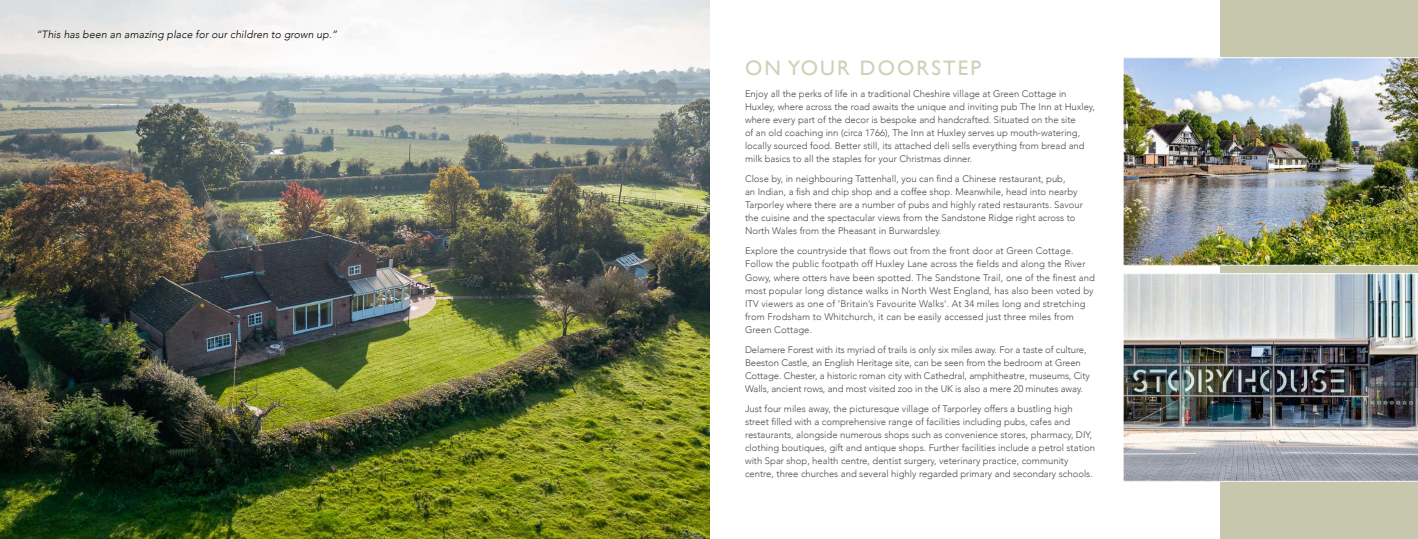
<style>
.page{position:relative;width:1418px;height:539px;background:#fff}
.page>*{position:absolute;margin:0;border:0;box-sizing:border-box;transform-origin:0 0}
.t1{font:21px "Gill Sans";letter-spacing:.1em;color:#d0d0b9}
.t2{font:italic 300 10.5px "Avenir";letter-spacing:.01em;color:#000}
.t3{font:300 9.5px/13px "Avenir";color:#4a4a49}
</style>
<div class="page">
<img style="left:0;top:0;width:709px;height:539px">
<div style="left:1220px;top:0;width:197px;height:539px;background:#c7c7ad"></div>
<img style="left:1123px;top:57px;width:294px;height:209px">
<img style="left:1123px;top:273px;width:294px;height:208px">
<p class="t2" style="left:36px;top:28px;width:303px">“This has been an amazing place for our children to grown up.”</p>
<h1 class="t1" style="left:745px;top:55px;width:238px">ON YOUR DOORSTEP</h1>
<p class="t3" style="left:745px;top:88px;width:351px">Enjoy all the perks of life in a traditional Cheshire village at Green Cottage in Huxley, where across the road awaits the unique and inviting pub The Inn at Huxley, where every part of the decor is bespoke and handcrafted. Situated on the site<br>of an old coaching inn (circa 1766), The Inn at Huxley serves up mouth-watering, locally sourced food. Better still, its attached deli sells everything from bread and milk basics to all the staples for your Christmas dinner.</p>
<p class="t3" style="left:745px;top:173px;width:339px">Close by, in neighbouring Tattenhall, you can find a Chinese restaurant, pub,<br>an Indian, a fish and chip shop and a coffee shop. Meanwhile, head into nearby Tarporley where there are a number of pubs and highly rated restaurants. Savour the cuisine and the spectacular views from the Sandstone Ridge right across to North Wales from the Pheasant in Burwardsley.</p>
<p class="t3" style="left:745px;top:245px;width:351px">Explore the countryside that flows out from the front door at Green Cottage.<br>Follow the public footpath off Huxley Lane across the fields and along the River Gowy, where otters have been spotted. The Sandstone Trail, one of the finest and most popular long distance walks in North West England, has also been voted by ITV viewers as one of ‘Britain’s Favourite Walks’. At 34 miles long and stretching from Frodsham to Whitchurch, it can be easily accessed just three miles from Green Cottage.</p>
<p class="t3" style="left:745px;top:343px;width:346px">Delamere Forest with its myriad of trails is only six miles away. For a taste of culture, Beeston Castle, an English Heritage site, can be seen from the bedroom at Green Cottage. Chester, a historic roman city with Cathedral, amphitheatre, museums, City Walls, ancient rows, and most visited zoo in the UK is also a mere 20 minutes away.</p>
<p class="t3" style="left:745px;top:402px;width:351px">Just four miles away, the picturesque village of Tarporley offers a bustling high street filled with a comprehensive range of facilities including pubs, cafes and restaurants, alongside numerous shops such as convenience stores, pharmacy, DIY, clothing boutiques, gift and antique shops. Further facilities include a petrol station with Spar shop, health centre, dentist surgery, veterinary practice, community centre, three churches and several highly regarded primary and secondary schools.</p>
</div>
